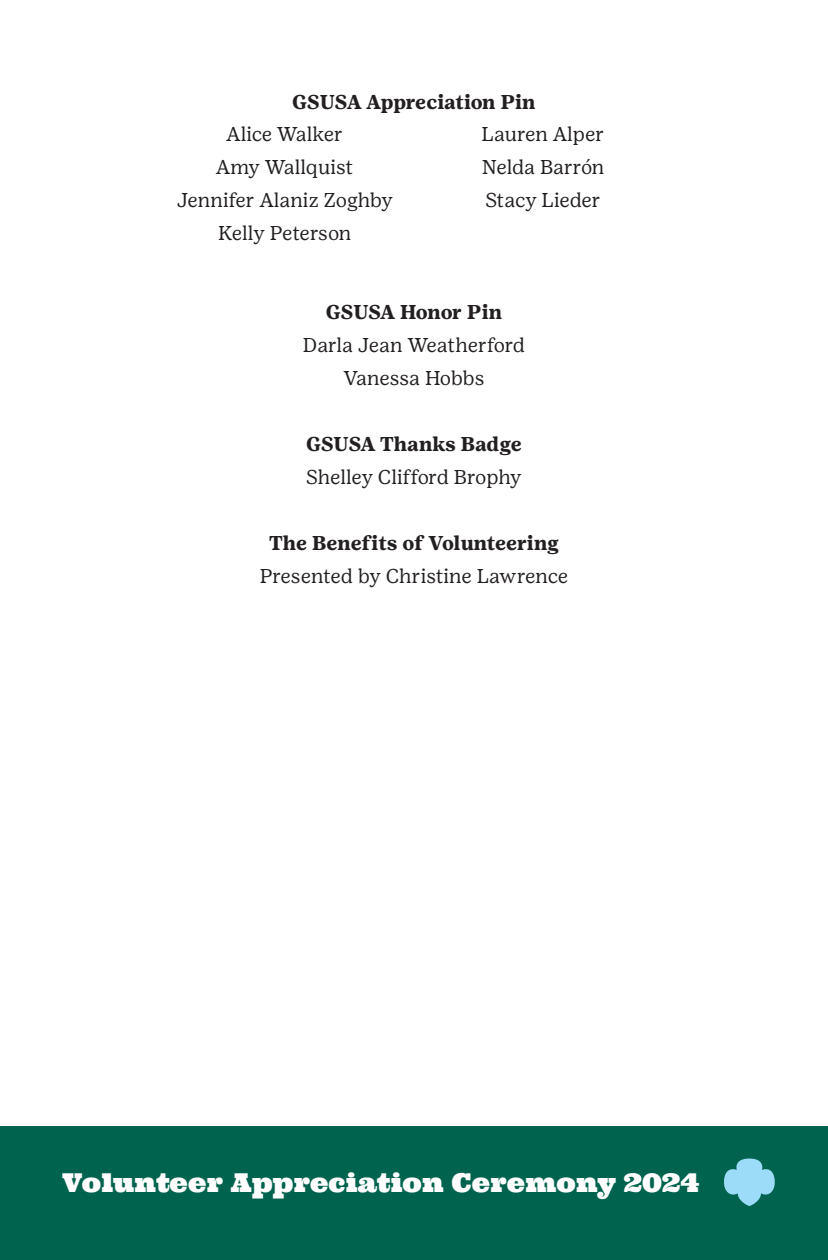
<style>
.page{position:relative;width:828px;height:1260px;background:#fff}
.page>*{position:absolute;margin:0;border:0;box-sizing:border-box;transform-origin:0 0}
.t1{font:26px "Ultra";color:#fff}
.t2{font:20px "Girl Scout Text";color:#231f20}
.Bold{font:700 20px "Girl Scout Text";letter-spacing:-.02em;color:#231f20}
.Bold-2{font:700 20px "Girl Scout Text";color:#231f20}
</style>
<div class="page">
<div style="left:0;top:1127px;width:828px;height:133px;background:#00634e"></div>
<svg style="left:724px;top:1159px;width:51px;height:47px"></svg>
<p class="Bold" style="left:292px;top:90px;width:245px">GSUSA Appreciation Pin</p>
<p class="t2" style="left:227px;top:123px;width:118px">Alice Walker</p>
<p class="t2" style="left:216px;top:156px;width:139px">Amy Wallquist</p>
<p class="t2" style="left:177px;top:189px;width:218px">Jennifer Alaniz Zoghby</p>
<p class="t2" style="left:218px;top:222px;width:135px">Kelly Peterson</p>
<p class="t2" style="left:482px;top:123px;width:124px">Lauren Alper</p>
<p class="t2" style="left:482px;top:156px;width:124px">Nelda Barrón</p>
<p class="t2" style="left:485px;top:189px;width:117px">Stacy Lieder</p>
<p class="Bold" style="left:326px;top:300px;width:178px">GSUSA Honor Pin</p>
<p class="t2" style="left:303px;top:334px;width:224px">Darla Jean Weatherford</p>
<p class="t2" style="left:343px;top:367px;width:143px">Vanessa Hobbs</p>
<p class="Bold" style="left:306px;top:432px;width:217px">GSUSA Thanks Badge</p>
<p class="t2" style="left:306px;top:466px;width:217px">Shelley Clifford Brophy</p>
<p class="Bold-2" style="left:269px;top:531px;width:291px">The Benefits of Volunteering</p>
<p class="t2" style="left:260px;top:565px;width:310px">Presented by Christine Lawrence</p>
<p class="t1" style="left:63px;top:1166px;width:638px">Volunteer Appreciation Ceremony 2024</p>
</div>
